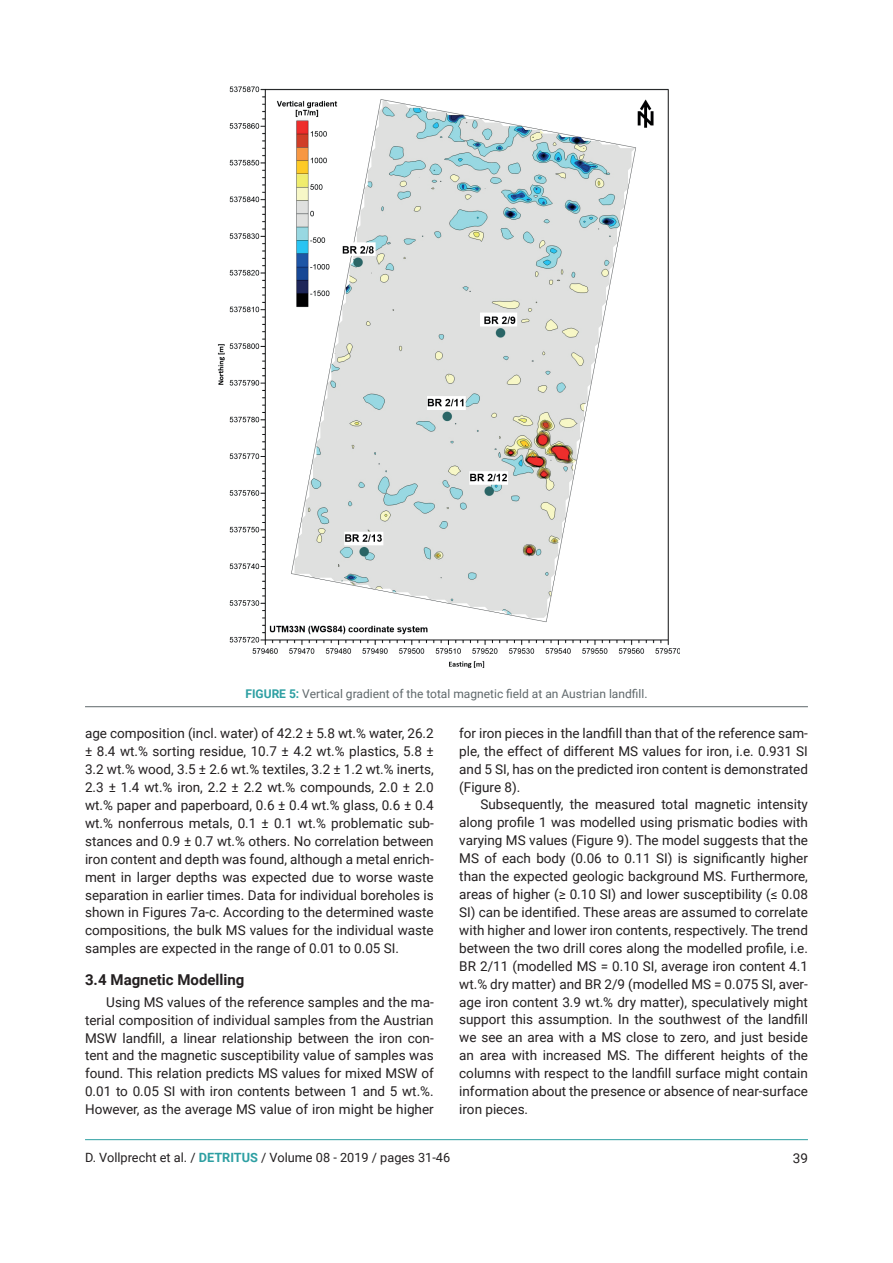
<style>
.page{position:relative;width:893px;height:1263px;background:#fff}
.page>*{position:absolute;margin:0;border:0;box-sizing:border-box;transform-origin:0 0}
.t1{font:700 15px "Roboto";color:#231f20}
.t2{font:13.5px/17.9px "Roboto";color:#231f20;text-align:justify}
.t3{font:12.75px "Roboto";color:#231f20}
.t4{font:12px "Roboto";color:#5f686b}
.s1{font-weight:700;color:#2d9fa2}
</style>
<div class="page">
<hr style="left:85px;top:1139px;width:723px;height:1px;background:#2d9fa2">
<img style="left:217px;top:86px;width:462px;height:582px">
<hr style="left:85px;top:706px;width:723px;height:1px;background:#5f686b">
<p class="t4" style="left:245px;top:685px;width:403px"><span class="s1">FIGURE 5:</span> Vertical gradient of the total magnetic field at an Austrian landfill.</p>
<p class="t2" style="left:85px;top:724px;width:350px">age composition (incl. water) of 42.2 ± 5.8 wt.% water, 26.2 ± 8.4 wt.% sorting residue, 10.7 ± 4.2 wt.% plastics, 5.8 ± 3.2 wt.% wood, 3.5 ± 2.6 wt.% textiles, 3.2 ± 1.2 wt.% inerts, 2.3 ± 1.4 wt.% iron, 2.2 ± 2.2 wt.% compounds, 2.0 ± 2.0 wt.% paper and paperboard, 0.6 ± 0.4 wt.% glass, 0.6 ± 0.4 wt.% nonferrous metals, 0.1 ± 0.1 wt.% problematic sub&shy;stances and 0.9 ± 0.7 wt.% others. No correlation between iron content and depth was found, although a metal enrich&shy;ment in larger depths was expected due to worse waste separation in earlier times. Data for individual boreholes is shown in Figures 7a-c. According to the determined waste compositions, the bulk MS values for the individual waste samples are expected in the range of 0.01 to 0.05 SI.</p>
<p class="t1" style="left:85px;top:969px;width:161px">3.4 Magnetic Modelling</p>
<p class="t2" style="left:85px;top:992px;width:350px;text-indent:21px">Using MS values of the reference samples and the ma&shy;terial composition of individual samples from the Austrian MSW landfill, a linear relationship between the iron con&shy;tent and the magnetic susceptibility value of samples was found. This relation predicts MS values for mixed MSW of 0.01 to 0.05 SI with iron contents between 1 and 5 wt.%.<br>However, as the average MS value of iron might be higher</p>
<p class="t2" style="left:459px;top:723px;width:350px">for iron pieces in the landfill than that of the reference sam&shy;ple, the effect of different MS values for iron, i.e. 0.931 SI and 5 SI, has on the predicted iron content is demonstrated (Figure 8).</p>
<p class="t2" style="left:459px;top:795px;width:350px;text-indent:21px">Subsequently, the measured total magnetic intensity along profile 1 was modelled using prismatic bodies with varying MS values (Figure 9). The model suggests that the MS of each body (0.06 to 0.11 SI) is significantly higher than the expected geologic background MS. Furthermore, areas of higher (≥ 0.10 SI) and lower susceptibility (≤ 0.08<br>SI) can be identified. These areas are assumed to correlate with higher and lower iron contents, respectively. The trend between the two drill cores along the modelled profile, i.e.<br>BR 2/11 (modelled MS = 0.10 SI, average iron content 4.1 wt.% dry matter) and BR 2/9 (modelled MS = 0.075 SI, aver&shy;age iron content 3.9 wt.% dry matter), speculatively might support this assumption. In the southwest of the landfill we see an area with a MS close to zero, and just beside an area with increased MS. The different heights of the columns with respect to the landfill surface might contain information about the presence or absence of near-surface iron pieces.</p>
<p class="t3" style="left:85px;top:1148px;width:367px">D. Vollprecht et al. / <span class="s1">DETRITUS</span> / Volume 08 - 2019 / pages 31-46</p>
<p class="t2" style="left:793px;top:1148px;width:17px">39</p>
</div>
